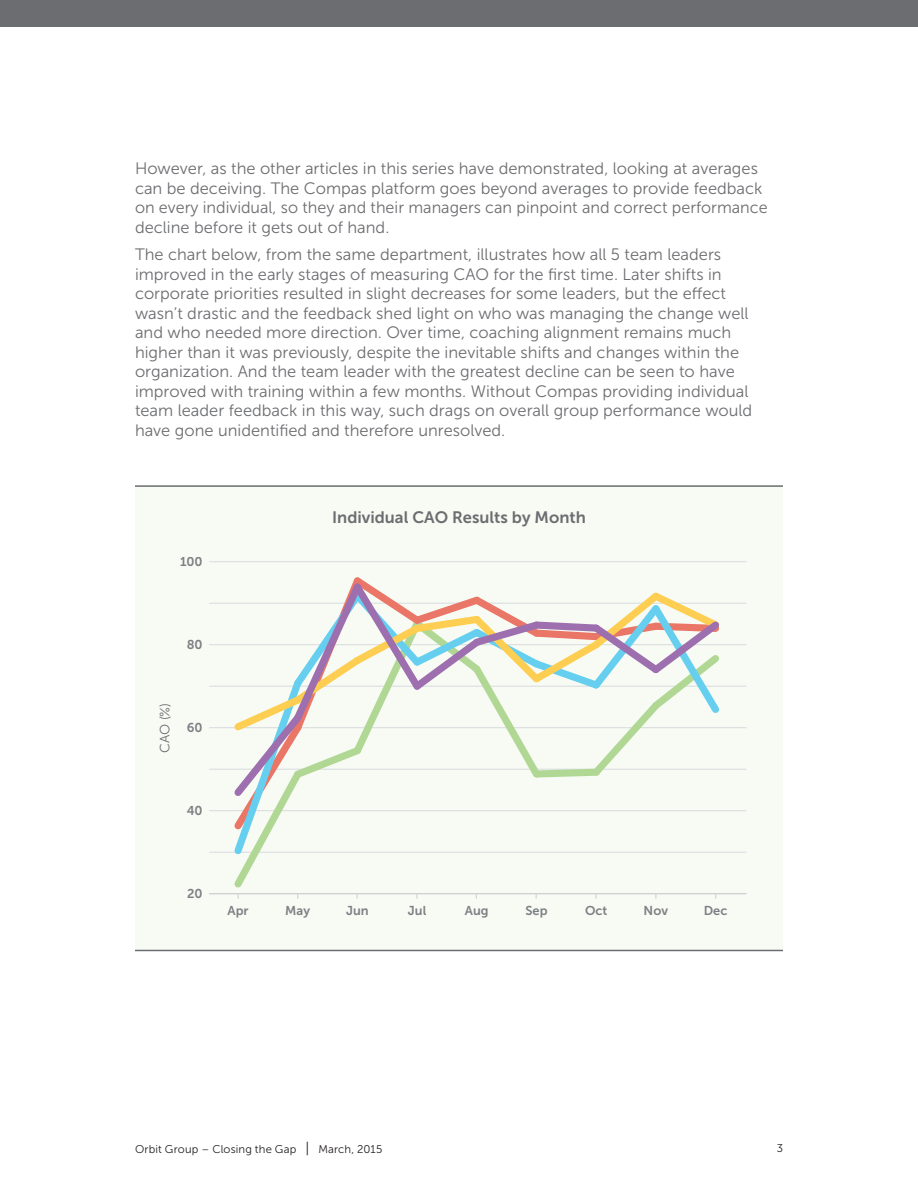
<style>
.page{position:relative;width:918px;height:1188px;background:#fff}
.page>*{position:absolute;margin:0;border:0;box-sizing:border-box;transform-origin:0 0}
.Body_Paragraph_-_1{font:16.5px/19.5px "Museo Sans 300";color:#6c6d70}
.t1{font:16.5px "Museo Sans 700";color:#6c6d70}
.Body_Paragraph_-_1-2{font:13.5px "Museo Sans 300";color:#6c6d70}
.t2{font:12.9px "Museo Sans 700";color:#6e7277}
.t3{font:11.25px "Museo Sans 300";letter-spacing:.01em;color:#231f20}
.s1{font-size:14.25px}
</style>
<div class="page">
<div style="left:0;top:0;width:918px;height:27px;background:#6c6d70"></div>
<div style="left:135px;top:485px;width:648px;height:466px;background:#f7fbf4"></div>
<hr style="left:135px;top:485px;width:648px;height:2px;background:#6c6d70">
<hr style="left:135px;top:950px;width:648px;height:1px;background:#6c6d70">
<hr style="left:209px;top:852px;width:537px;height:1px;background:#d5d7db">
<hr style="left:209px;top:810px;width:537px;height:1px;background:#d5d7db">
<hr style="left:209px;top:769px;width:537px;height:1px;background:#d5d7db">
<hr style="left:209px;top:727px;width:537px;height:1px;background:#d5d7db">
<hr style="left:209px;top:686px;width:537px;height:1px;background:#d5d7db">
<hr style="left:209px;top:644px;width:537px;height:1px;background:#d5d7db">
<hr style="left:209px;top:603px;width:537px;height:1px;background:#d5d7db">
<hr style="left:209px;top:561px;width:537px;height:1px;background:#d5d7db">
<hr style="left:209px;top:893px;width:537px;height:1px;background:#c8cacd">
<svg style="left:228px;top:577px;width:498px;height:322px"></svg>
<p class="Body_Paragraph_-_1" style="left:135px;top:159px;width:634px">However, as the other articles in this series have demonstrated, looking at averages can be deceiving. The Compas platform goes beyond averages to provide feedback on every individual, so they and their managers can pinpoint and correct performance decline before it gets out of hand.</p>
<p class="Body_Paragraph_-_1" style="left:135px;top:245px;width:619px">The chart below, from the same department, illustrates how all 5 team leaders improved in the early stages of measuring CAO for the first time. Later shifts in corporate priorities resulted in slight decreases for some leaders, but the effect wasn’t drastic and the feedback shed light on who was managing the change well and who needed more direction. Over time, coaching alignment remains much higher than it was previously, despite the inevitable shifts and changes within the organization. And the team leader with the greatest decline can be seen to have improved with training within a few months. Without Compas providing individual team leader feedback in this way, such drags on overall group performance would have gone unidentified and therefore unresolved.</p>
<p class="t2" style="left:180px;top:555px;width:24px">100</p>
<p class="t2" style="left:187px;top:638px;width:17px">80</p>
<p class="Body_Paragraph_-_1-2" style="left:158px;top:753px;width:52px;rotate:-90deg">CAO (%)</p>
<p class="t2" style="left:187px;top:721px;width:17px">60</p>
<p class="t2" style="left:187px;top:804px;width:18px">40</p>
<p class="t1" style="left:332px;top:508px;width:255px">Individual CAO Results by Month</p>
<p class="t2" style="left:187px;top:887px;width:17px">20</p>
<p class="t2" style="left:228px;top:903px;width:23px">Apr</p>
<p class="t2" style="left:285px;top:903px;width:26px">May</p>
<p class="t2" style="left:346px;top:903px;width:24px">Jun</p>
<p class="t2" style="left:408px;top:903px;width:20px">Jul</p>
<p class="t2" style="left:465px;top:903px;width:25px">Aug</p>
<p class="t2" style="left:525px;top:903px;width:24px">Sep</p>
<p class="t2" style="left:585px;top:903px;width:24px">Oct</p>
<p class="t2" style="left:644px;top:903px;width:26px">Nov</p>
<p class="t2" style="left:704px;top:903px;width:25px">Dec</p>
<p class="t3" style="left:135px;top:1143px;width:249px">Orbit Group – Closing the Gap <span class="s1">|</span> March, 2015</p>
<p class="t3" style="left:777px;top:1142px;width:8px">3</p>
</div>
